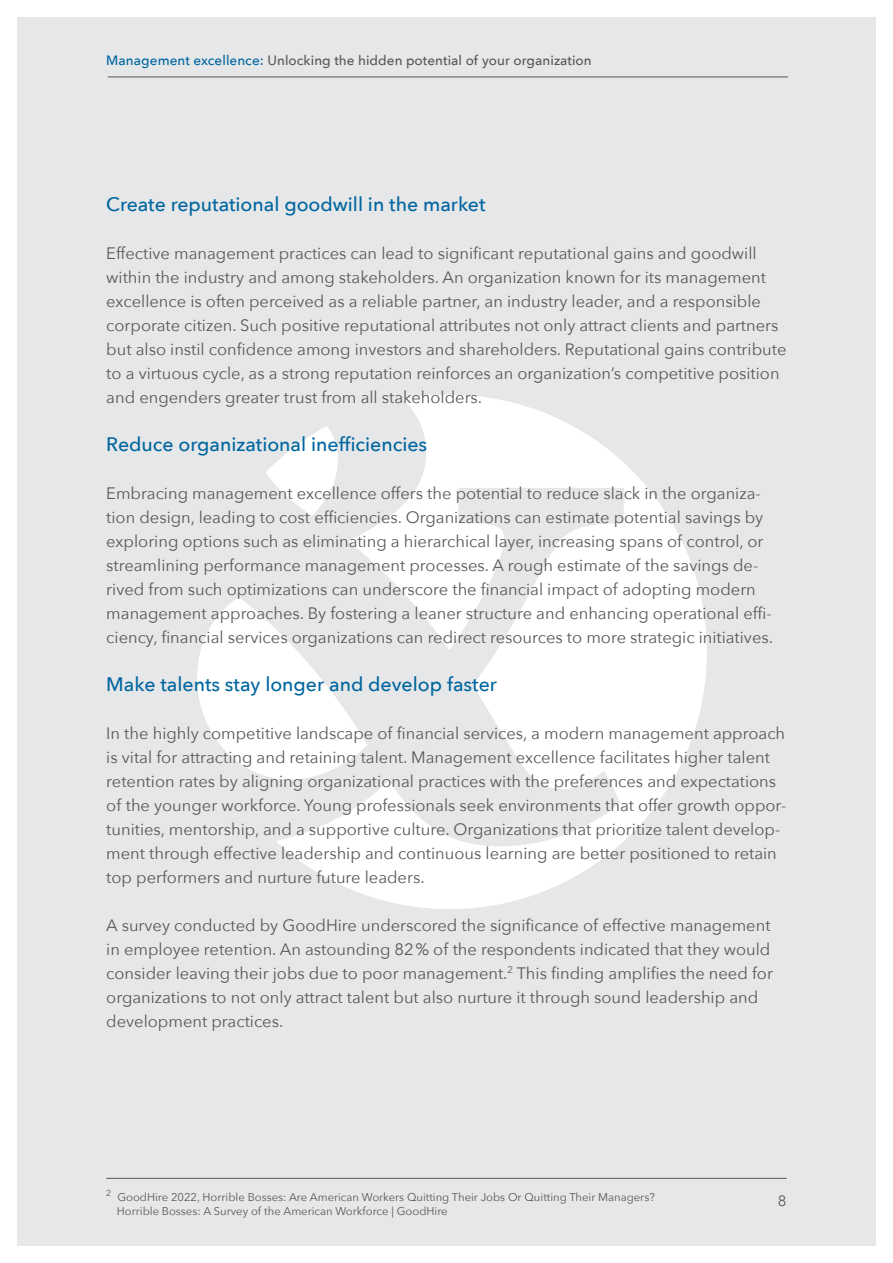
<style>
.page{position:relative;width:893px;height:1263px;background:#fff}
.page>*{position:absolute;margin:0;border:0;box-sizing:border-box;transform-origin:0 0}
.t1{font:500 19.5px "Avenir Next";color:#01669f}
.t2{font:16.5px/24px "Avenir Next";color:#57585a}
.t3{font:15px "Avenir Next";color:#57585a}
.t4{font:500 13.5px "Avenir Next";letter-spacing:.005em;color:#57585a}
.t5{font:11.25px/13.5px "Avenir Next";color:#57585a}
.s1{color:#01669f}
</style>
<div class="page">
<div style="left:17px;top:17px;width:859px;height:1229px;background:#e6e7e9"></div>
<hr style="left:108px;top:77px;width:680px;height:1px;background:#57585a">
<hr style="left:106px;top:1178px;width:681px;height:1px;background:#57585a">
<svg style="left:276px;top:395px;width:431px;height:514px"></svg>
<svg style="left:197px;top:597px;width:170px;height:183px"></svg>
<svg style="left:266px;top:426px;width:72px;height:90px"></svg>
<p class="t4" style="left:106px;top:48px;width:487px"><span class="s1">Management excellence:</span> Unlocking the hidden potential of your organization</p>
<p class="t1" style="left:106px;top:187px;width:381px">Create reputational goodwill in the market</p>
<p class="t2" style="left:106px;top:240px;width:682px">Effective management practices can lead to significant reputational gains and goodwill within the industry and among stakeholders. An organization known for its management excellence is often perceived as a reliable partner, an industry leader, and a responsible corporate citizen. Such positive reputational attributes not only attract clients and partners but also instil confidence among investors and shareholders. Reputational gains contribute to a virtuous cycle, as a strong reputation reinforces an organization’s competitive position and engenders greater trust from all stakeholders.</p>
<p class="t1" style="left:106px;top:427px;width:322px">Reduce organizational inefficiencies</p>
<p class="t2" style="left:106px;top:480px;width:668px">Embracing management excellence offers the potential to reduce slack in the organiza&shy;tion design, leading to cost efficiencies. Organizations can estimate potential savings by exploring options such as eliminating a hierarchical layer, increasing spans of control, or streamlining performance management processes. A rough estimate of the savings de&shy;rived from such optimizations can underscore the financial impact of adopting modern management approaches. By fostering a leaner structure and enhancing operational effi&shy;ciency, financial services organizations can redirect resources to more strategic initiatives.</p>
<p class="t1" style="left:106px;top:667px;width:392px">Make talents stay longer and develop faster</p>
<p class="t2" style="left:106px;top:720px;width:682px">In the highly competitive landscape of financial services, a modern management approach is vital for attracting and retaining talent. Management excellence facilitates higher talent retention rates by aligning organizational practices with the preferences and expectations of the younger workforce. Young professionals seek environments that offer growth oppor&shy;tunities, mentorship, and a supportive culture. Organizations that prioritize talent develop&shy;ment through effective leadership and continuous learning are better positioned to retain top performers and nurture future leaders.</p>
<p class="t2" style="left:106px;top:912px;width:668px">A survey conducted by GoodHire underscored the significance of effective management in employee retention. An astounding 82% of the respondents indicated that they would consider leaving their jobs due to poor management.<sup>2</sup> This finding amplifies the need for organizations to not only attract talent but also nurture it through sound leadership and development practices.</p>
<p class="t5" style="left:117px;top:1190px;width:539px;text-indent:-10px"><sup>2</sup> GoodHire 2022, Horrible Bosses: Are American Workers Quitting Their Jobs Or Quitting Their Managers?<br>Horrible Bosses: A Survey of the American Workforce | GoodHire</p>
<p class="t3" style="left:778px;top:1188px;width:10px">8</p>
</div>
